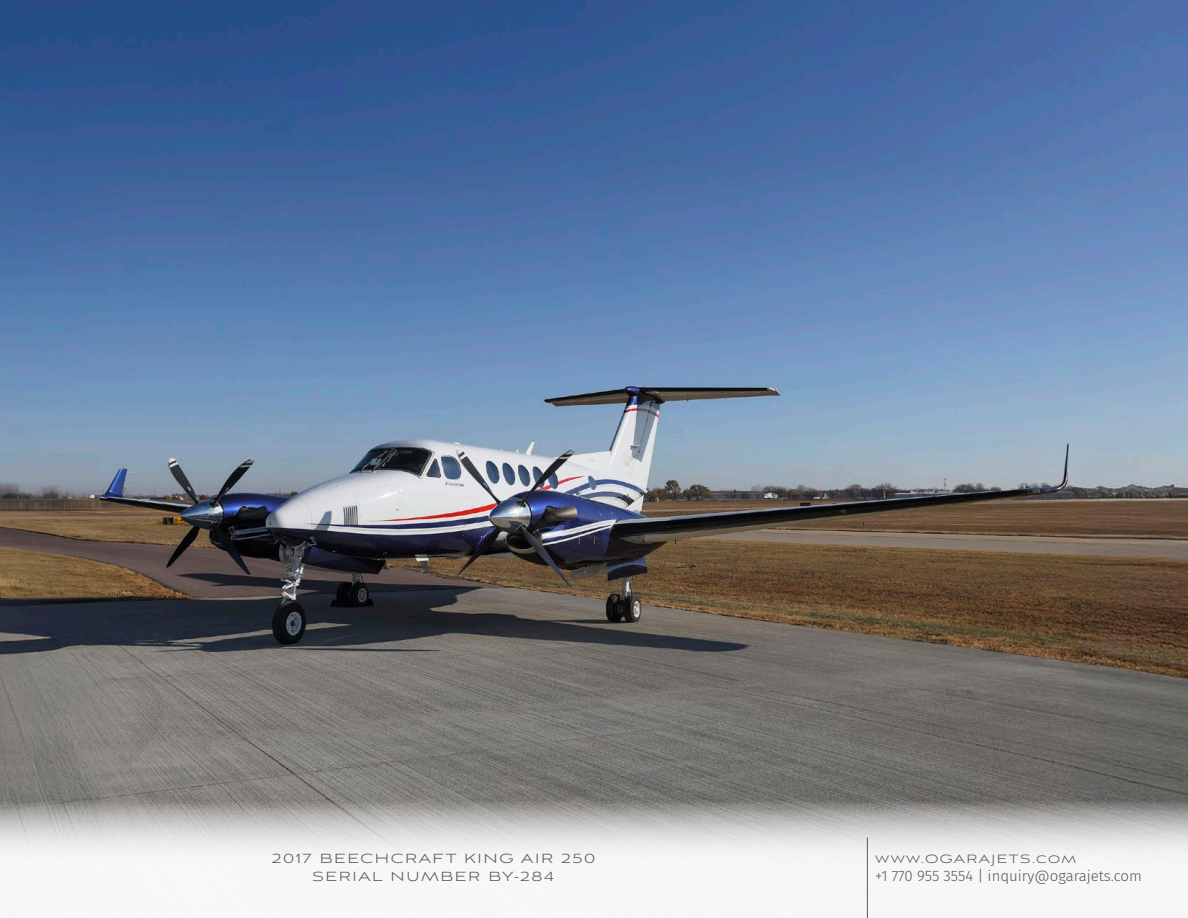
<style>
.page{position:relative;width:1188px;height:918px;background:#fff}
.page>*{position:absolute;margin:0;border:0;box-sizing:border-box;transform-origin:0 0}
.t1{font:300 16.5px/18px "Aviano Sans";letter-spacing:.1em;color:#57585a;text-align:center}
.t2{font:300 15px "Fira Sans";color:#57585a}
.t3{font:300 15px "Aviano Sans";letter-spacing:.1em;color:#57585a}
</style>
<div class="page">
<img style="left:0;top:0;width:1188px;height:800px">
<svg style="left:0;top:800px;width:1188px;height:118px;fill:#f5f5f5"></svg>
<hr style="left:867px;top:838px;width:1px;height:80px;background:#57585a">
<p class="t1" style="left:272px;top:851px;width:325px">2017 BEECHCRAFT KING AIR 250<br>SERIAL NUMBER BY-284</p>
<p class="t3" style="left:875px;top:852px;width:203px">www.OGARAJETS.com</p>
<p class="t2" style="left:875px;top:865px;width:268px">+1 770 955 3554 | inquiry@ogarajets.com</p>
</div>
